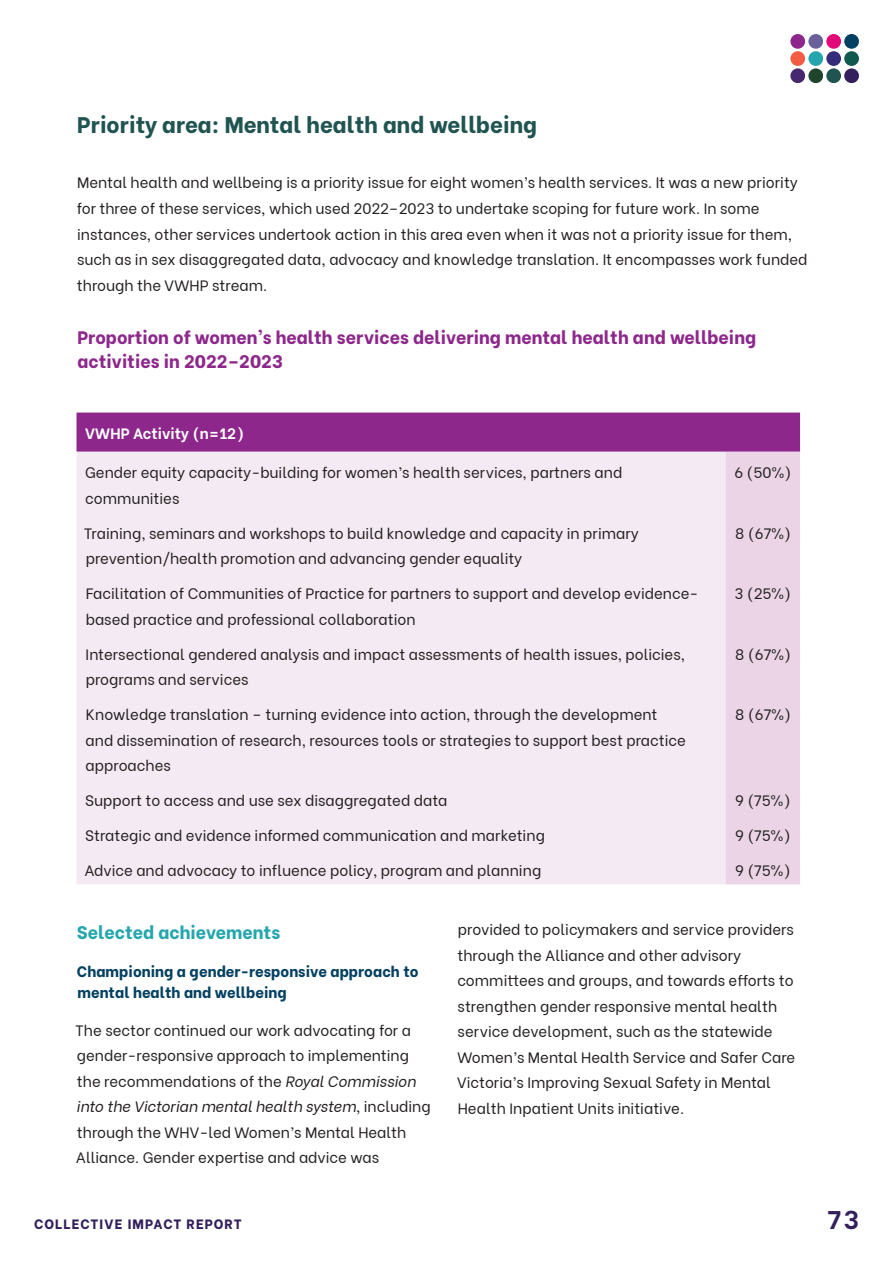
<style>
.page{position:relative;width:893px;height:1263px;background:#fff}
.page>*{position:absolute;margin:0;border:0;box-sizing:border-box;transform-origin:0 0}
.t1{font:700 25.5px "Be Vietnam";color:#321f5c}
.H2_WHS{font:800 22.5px "Be Vietnam";color:#205451}
.H3_WHS{font:800 18px/24px "Be Vietnam";color:#8d278b}
.H3_WHS-2{font:800 18px "Be Vietnam";color:#23a6ad}
.P_WHS_Paragraph_Main{font:15px/25.5px "Be Vietnam";color:#231f20}
.H5_WHS{font:800 15px/21px "Be Vietnam";color:#034061}
.P_WHS_Paragraph_Main-2{font:700 15px "Be Vietnam";color:#fff}
.t2{font:800 13.5px "Be Vietnam";letter-spacing:.08em;color:#321f5c}
.s1{font-style:italic}
</style>
<div class="page">
<div style="left:790px;top:34px;width:15px;height:15px;background:#8d278b;border-radius:50%"></div>
<div style="left:808px;top:34px;width:15px;height:15px;background:#6a619a;border-radius:50%"></div>
<div style="left:826px;top:34px;width:15px;height:15px;background:#e30978;border-radius:50%"></div>
<div style="left:844px;top:34px;width:15px;height:15px;background:#034061;border-radius:7px"></div>
<div style="left:790px;top:51px;width:15px;height:15px;background:#f15c42;border-radius:50%"></div>
<div style="left:808px;top:51px;width:15px;height:15px;background:#23a6ad;border-radius:50%"></div>
<div style="left:826px;top:51px;width:15px;height:15px;background:#342d7b;border-radius:50%"></div>
<div style="left:844px;top:51px;width:15px;height:15px;background:#10594f;border-radius:7px"></div>
<div style="left:790px;top:68px;width:15px;height:15px;background:#47276e;border-radius:50%"></div>
<div style="left:808px;top:68px;width:15px;height:15px;background:#1f452d;border-radius:50%"></div>
<div style="left:826px;top:68px;width:15px;height:15px;background:#205451;border-radius:50%"></div>
<div style="left:844px;top:68px;width:15px;height:15px;background:#321f5c;border-radius:7px"></div>
<svg style="left:77px;top:413px;width:723px;height:471px;background:#ead7e9"></svg>
<h2 class="H2_WHS" style="left:77px;top:106px;width:461px">Priority area: Mental health and wellbeing</h2>
<p class="P_WHS_Paragraph_Main" style="left:77px;top:169px;width:732px">Mental health and wellbeing is a priority issue for eight women’s health services. It was a new priority for three of these services, which used 2022–2023 to undertake scoping for future work. In some instances, other services undertook action in this area even when it was not a priority issue for them, such as in sex disaggregated data, advocacy and knowledge translation. It encompasses work funded through the VWHP stream.</p>
<h3 class="H3_WHS" style="left:77px;top:324px;width:680px">Proportion of women’s health services delivering mental health and wellbeing activities in 2022–2023</h3>
<p class="P_WHS_Paragraph_Main-2" style="left:85px;top:421px;width:161px">VWHP Activity (n=12)</p>
<p class="P_WHS_Paragraph_Main" style="left:85px;top:458px;width:539px">Gender equity capacity-building for women’s health services, partners and communities</p>
<p class="P_WHS_Paragraph_Main" style="left:734px;top:458px;width:59px">6 (50%)</p>
<p class="P_WHS_Paragraph_Main" style="left:84px;top:519px;width:557px">Training, seminars and workshops to build knowledge and capacity in primary prevention/health promotion and advancing gender equality</p>
<p class="P_WHS_Paragraph_Main" style="left:735px;top:519px;width:57px">8 (67%)</p>
<p class="P_WHS_Paragraph_Main" style="left:86px;top:579px;width:614px">Facilitation of Communities of Practice for partners to support and develop evidence&shy;based practice and professional collaboration</p>
<p class="P_WHS_Paragraph_Main" style="left:735px;top:579px;width:58px">3 (25%)</p>
<p class="P_WHS_Paragraph_Main" style="left:86px;top:640px;width:601px">Intersectional gendered analysis and impact assessments of health issues, policies, programs and services</p>
<p class="P_WHS_Paragraph_Main" style="left:735px;top:640px;width:57px">8 (67%)</p>
<p class="P_WHS_Paragraph_Main" style="left:86px;top:700px;width:602px">Knowledge translation – turning evidence into action, through the development and dissemination of research, resources tools or strategies to support best practice approaches</p>
<p class="P_WHS_Paragraph_Main" style="left:735px;top:700px;width:57px">8 (67%)</p>
<p class="P_WHS_Paragraph_Main" style="left:85px;top:786px;width:364px">Support to access and use sex disaggregated data</p>
<p class="P_WHS_Paragraph_Main" style="left:735px;top:786px;width:57px">9 (75%)</p>
<p class="P_WHS_Paragraph_Main" style="left:85px;top:821px;width:461px">Strategic and evidence informed communication and marketing</p>
<p class="P_WHS_Paragraph_Main" style="left:735px;top:821px;width:57px">9 (75%)</p>
<p class="P_WHS_Paragraph_Main" style="left:84px;top:856px;width:458px">Advice and advocacy to influence policy, program and planning</p>
<p class="P_WHS_Paragraph_Main" style="left:735px;top:856px;width:57px">9 (75%)</p>
<h3 class="H3_WHS-2" style="left:77px;top:917px;width:205px">Selected achievements</h3>
<h5 class="H5_WHS" style="left:77px;top:959px;width:343px">Championing a gender-responsive approach to mental health and wellbeing</h5>
<p class="P_WHS_Paragraph_Main" style="left:75px;top:1016px;width:357px">The sector continued our work advocating for a gender-responsive approach to implementing the recommendations of the <span class="s1">Royal Commission into the Victorian mental health system</span>, including through the WHV-led Women’s Mental Health Alliance. Gender expertise and advice was</p>
<p class="P_WHS_Paragraph_Main" style="left:457px;top:915px;width:340px">provided to policymakers and service providers through the Alliance and other advisory committees and groups, and towards efforts to strengthen gender responsive mental health service development, such as the statewide Women’s Mental Health Service and Safer Care Victoria’s Improving Sexual Safety in Mental Health Inpatient Units initiative.</p>
<p class="t2" style="left:34px;top:1213px;width:209px">COLLECTIVE IMPACT REPORT</p>
<h1 class="t1" style="left:828px;top:1198px;width:33px">73</h1>
</div>
